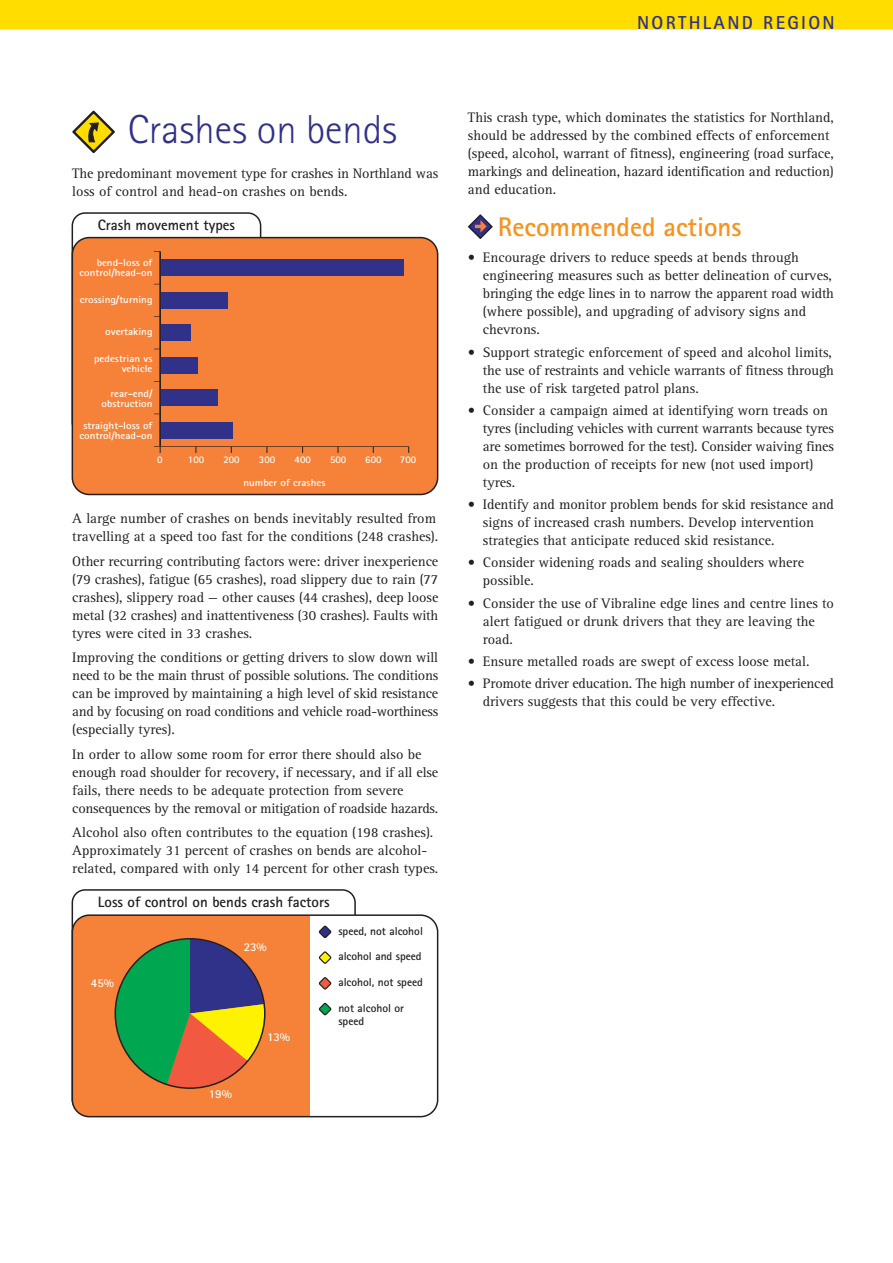
<style>
.page{position:relative;width:893px;height:1263px;background:#fff}
.page>*{position:absolute;margin:0;border:0;box-sizing:border-box;transform-origin:0 0}
.t1{font:40.5px "Rotis Sans Serif Light NZT";color:#303188}
.t2{font:27px "Rotis Sans Serif Bold NZT";color:#f7921e}
.t3{font:18.75px "Rotis Sans Serif Bold NZT";letter-spacing:.125em;color:#303188}
.t4{font:15px "Rotis Sans Serif Bold NZT";color:#231f20}
.t5{font:14.25px/18px "Rotis Serif NZT";color:#231f20}
.t6{font:12px "Rotis Sans Serif Bold NZT";color:#fff}
.t7{font:11.55px/12.9px "Rotis Sans Serif Bold NZT";color:#231f20}
.t8{font:10.2px/10.2px "Rotis Sans Serif Bold NZT";color:#fff;text-align:right;scale:1.09 1}
.t9{font:10.2px "Rotis Sans Serif Bold NZT";color:#fff}
</style>
<div class="page">
<div style="left:0;top:0;width:892px;height:30px;background:#fd0"></div>
<div style="left:72px;top:237px;width:366px;height:258px;background:#f58238;border:2px solid #231f20;border-radius:17px"></div>
<hr style="left:160px;top:446px;width:249px;height:1px;background:#231f20">
<div style="left:160px;top:260px;width:243px;height:16px;background:#303188"></div>
<div style="left:160px;top:292px;width:68px;height:16px;background:#303188"></div>
<div style="left:160px;top:325px;width:30px;height:16px;background:#303188"></div>
<div style="left:160px;top:357px;width:37px;height:16px;background:#303188"></div>
<div style="left:160px;top:390px;width:58px;height:16px;background:#303188"></div>
<div style="left:160px;top:422px;width:73px;height:16px;background:#303188"></div>
<svg style="left:154px;top:446px;width:7px;height:7px"></svg>
<svg style="left:72px;top:111px;width:43px;height:42px"></svg>
<svg style="left:76px;top:114px;width:36px;height:36px"></svg>
<svg style="left:87px;top:123px;width:12px;height:19px"></svg>
<svg style="left:468px;top:214px;width:24px;height:25px"></svg>
<svg style="left:470px;top:216px;width:21px;height:21px"></svg>
<svg style="left:475px;top:220px;width:12px;height:14px"></svg>
<div style="left:72px;top:915px;width:365px;height:202px;background:#f58238;border-radius:17px"></div>
<div style="left:310px;top:915px;width:127px;height:202px;background:#fff"></div>
<div style="left:72px;top:914px;width:366px;height:203px;border:2px solid #231f20;border-radius:17px"></div>
<svg style="left:117px;top:939px;width:149px;height:150px"></svg>
<svg style="left:318px;top:925px;width:14px;height:14px"></svg>
<svg style="left:318px;top:951px;width:14px;height:13px"></svg>
<svg style="left:318px;top:977px;width:14px;height:13px"></svg>
<svg style="left:318px;top:1002px;width:14px;height:14px"></svg>
<hr style="left:160px;top:252px;width:1px;height:194px;background:#231f20">
<h3 class="t3" style="left:637px;top:16px;width:199px">NORTHLAND REGION</h3>
<h1 class="t1" style="left:128px;top:114px;width:271px">Crashes on bends</h1>
<p class="t5" style="left:72px;top:165px;width:367px">The predominant movement type for crashes in Northland was loss of control and head-on crashes on bends.</p>
<p class="t4" style="left:98px;top:220px;width:139px">Crash movement types</p>
<p class="t8" style="left:80px;top:259px;width:68px">bend-loss of control/head-on</p>
<p class="t8" style="left:80px;top:296px;width:68px">crossing/turning</p>
<p class="t8" style="left:105px;top:327px;width:45px">overtaking</p>
<p class="t8" style="left:94px;top:354px;width:55px">pedestrian vs vehicle</p>
<p class="t8" style="left:102px;top:390px;width:48px">rear-end/ obstruction</p>
<p class="t8" style="left:80px;top:421px;width:68px;text-align:center">straight-loss of control/head-on</p>
<p class="t9" style="left:157px;top:456px;width:7px">0</p>
<p class="t9" style="left:188px;top:456px;width:18px">100</p>
<p class="t9" style="left:223px;top:456px;width:18px">200</p>
<p class="t9" style="left:330px;top:456px;width:18px">500</p>
<p class="t9" style="left:365px;top:456px;width:18px">600</p>
<p class="t9" style="left:400px;top:456px;width:18px">700</p>
<p class="t9" style="left:259px;top:456px;width:18px">300</p>
<p class="t9" style="left:294px;top:456px;width:18px">400</p>
<p class="t8" style="left:243px;top:478px;width:77px">number of crashes</p>
<p class="t5" style="left:72px;top:511px;width:367px">A large number of crashes on bends inevitably resulted from travelling at a speed too fast for the conditions (248 crashes).</p>
<p class="t5" style="left:72px;top:553px;width:367px;text-align:justify">Other recurring contributing factors were: driver inexperience (79 crashes), fatigue (65 crashes), road slippery due to rain (77 crashes), slippery road — other causes (44 crashes), deep loose metal (32 crashes) and inattentiveness (30 crashes). Faults with tyres were cited in 33 crashes.</p>
<p class="t5" style="left:72px;top:650px;width:367px;text-align:justify">Improving the conditions or getting drivers to slow down will need to be the main thrust of possible solutions. The conditions can be improved by maintaining a high level of skid resistance and by focusing on road conditions and vehicle road-worthiness (especially tyres).</p>
<p class="t5" style="left:72px;top:746px;width:367px">In order to allow some room for error there should also be enough road shoulder for recovery, if necessary, and if all else fails, there needs to be adequate protection from severe consequences by the removal or mitigation of roadside hazards.</p>
<p class="t5" style="left:72px;top:824px;width:367px">Alcohol also often contributes to the equation (198 crashes).<br>Approximately 31 percent of crashes on bends are alcohol&shy;related, compared with only 14 percent for other crash types.</p>
<p class="t4" style="left:98px;top:897px;width:233px">Loss of control on bends crash factors</p>
<p class="t6" style="left:91px;top:979px;width:25px">45%</p>
<p class="t6" style="left:244px;top:943px;width:25px">23%</p>
<p class="t6" style="left:267px;top:1033px;width:25px">13%</p>
<p class="t7" style="left:338px;top:925px;width:86px">speed, not alcohol</p>
<p class="t7" style="left:338px;top:951px;width:85px">alcohol and speed</p>
<p class="t7" style="left:338px;top:977px;width:86px">alcohol, not speed</p>
<p class="t7" style="left:338px;top:1003px;width:67px">not alcohol or speed</p>
<p class="t6" style="left:209px;top:1089px;width:25px">19%</p>
<p class="t5" style="left:468px;top:109px;width:367px">This crash type, which dominates the statistics for Northland, should be addressed by the combined effects of enforcement (speed, alcohol, warrant of fitness), engineering (road surface, markings and delineation, hazard identification and reduction) and education.</p>
<h2 class="t2" style="left:498px;top:217px;width:245px">Recommended actions</h2>
<p class="t5" style="left:483px;top:250px;width:352px;text-indent:-15px">• Encourage drivers to reduce speeds at bends through engineering measures such as better delineation of curves, bringing the edge lines in to narrow the apparent road width (where possible), and upgrading of advisory signs and chevrons.</p>
<p class="t5" style="left:483px;top:344px;width:352px;text-indent:-15px">• Support strategic enforcement of speed and alcohol limits, the use of restraints and vehicle warrants of fitness through the use of risk targeted patrol plans.</p>
<p class="t5" style="left:483px;top:402px;width:352px;text-indent:-15px">• Consider a campaign aimed at identifying worn treads on tyres (including vehicles with current warrants because tyres are sometimes borrowed for the test). Consider waiving fines on the production of receipts for new (not used import) tyres.</p>
<p class="t5" style="left:483px;top:497px;width:352px;text-indent:-15px">• Identify and monitor problem bends for skid resistance and signs of increased crash numbers. Develop intervention strategies that anticipate reduced skid resistance.</p>
<p class="t5" style="left:483px;top:555px;width:322px;text-indent:-15px">• Consider widening roads and sealing shoulders where possible.</p>
<p class="t5" style="left:483px;top:595px;width:352px;text-indent:-15px">• Consider the use of Vibraline edge lines and centre lines to alert fatigued or drunk drivers that they are leaving the road.</p>
<p class="t5" style="left:468px;top:653px;width:343px">• Ensure metalled roads are swept of excess loose metal.</p>
<p class="t5" style="left:483px;top:676px;width:352px;text-indent:-15px">• Promote driver education. The high number of inexperienced drivers suggests that this could be very effective.</p>
</div>
